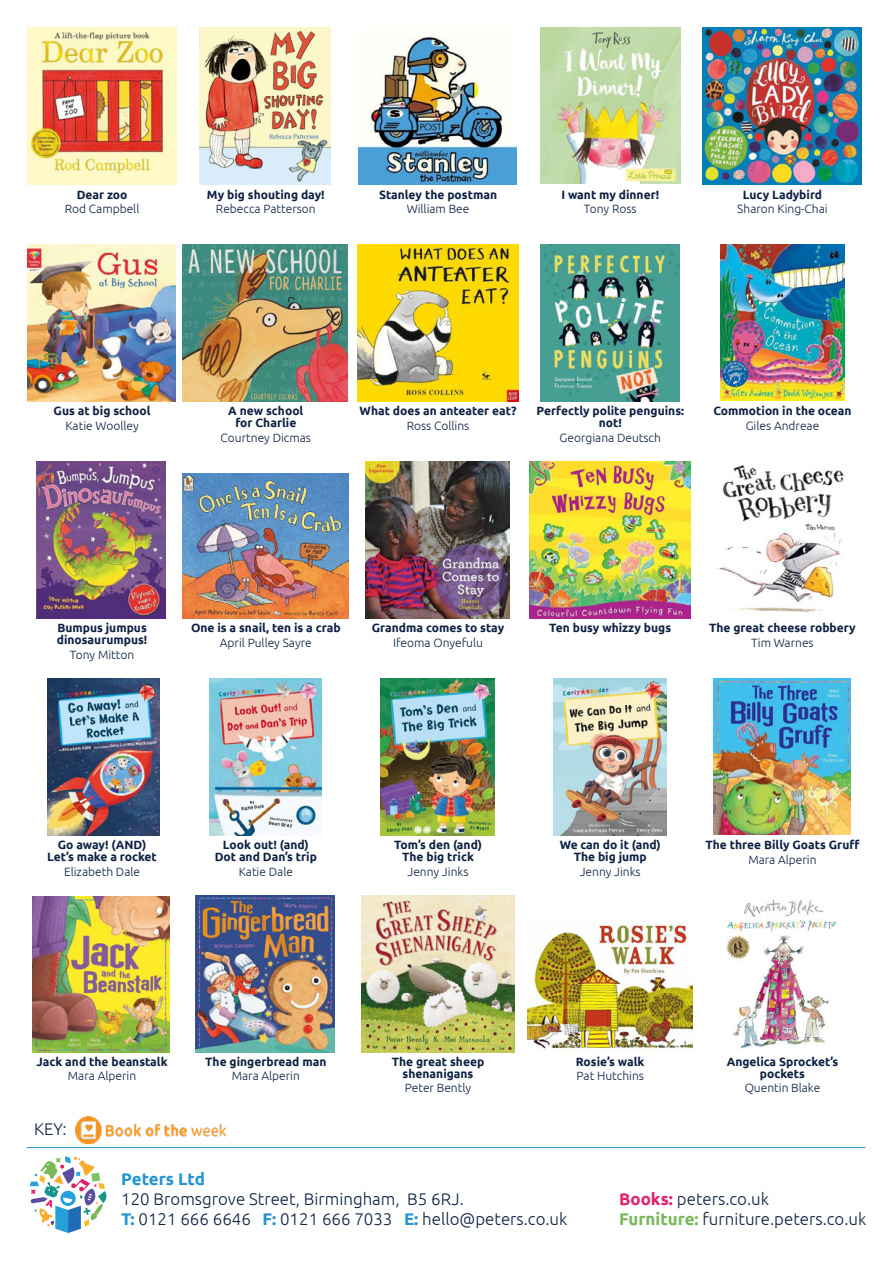
<style>
.page{position:relative;width:893px;height:1263px;background:#fff}
.page>*{position:absolute;margin:0;border:0;box-sizing:border-box;transform-origin:0 0}
.t1{font:300 16.8px/20px "Ubuntu";color:#0d2243}
.t2{font:700 16.8px "Ubuntu";color:#2495d2}
.t3{font:700 12px/14.4px "Ubuntu";color:#0d2243;text-align:center}
.t4{font:300 12px/14.4px "Ubuntu";color:#0d2243;text-align:center}
.s1{font-weight:700}
.s2{font-weight:300}
.s3{font-weight:700;color:#2495d2}
.s4{font-weight:700;color:#dd236b}
.s5{font-weight:700;color:#79b758}
</style>
<div class="page">
<svg style="left:30px;top:1156px;width:77px;height:77px"></svg>
<img style="left:28px;top:28px;width:149px;height:156px">
<img style="left:199px;top:28px;width:132px;height:156px">
<img style="left:358px;top:36px;width:158px;height:149px">
<img style="left:540px;top:28px;width:141px;height:156px">
<img style="left:702px;top:28px;width:159px;height:157px">
<img style="left:28px;top:244px;width:148px;height:158px">
<img style="left:183px;top:244px;width:165px;height:158px">
<img style="left:358px;top:244px;width:160px;height:157px">
<img style="left:541px;top:244px;width:139px;height:157px">
<img style="left:720px;top:244px;width:125px;height:156px">
<img style="left:37px;top:461px;width:129px;height:158px">
<img style="left:183px;top:473px;width:166px;height:146px">
<img style="left:365px;top:461px;width:144px;height:158px">
<img style="left:529px;top:461px;width:161px;height:157px">
<img style="left:716px;top:465px;width:128px;height:147px">
<img style="left:47px;top:678px;width:112px;height:158px">
<img style="left:209px;top:678px;width:113px;height:157px">
<img style="left:381px;top:678px;width:113px;height:158px">
<img style="left:553px;top:678px;width:114px;height:158px">
<img style="left:714px;top:678px;width:137px;height:157px">
<img style="left:32px;top:896px;width:137px;height:156px">
<img style="left:196px;top:895px;width:138px;height:157px">
<img style="left:362px;top:895px;width:153px;height:157px">
<img style="left:527px;top:924px;width:165px;height:128px">
<img style="left:726px;top:899px;width:111px;height:150px">
<img style="left:75px;top:1116px;width:152px;height:27px">
<hr style="left:27px;top:1147px;width:838px;height:1px;background:#2495d2">
<p class="t4" style="left:65px;top:187px;width:76px"><span class="s1">Dear zoo<br></span>Rod Campbell</p>
<p class="t3" style="left:207px;top:187px;width:119px">My big shouting day!<br><span class="s2">Rebecca Patterson</span></p>
<p class="t3" style="left:379px;top:187px;width:120px">Stanley the postman<br><span class="s2">William Bee</span></p>
<p class="t3" style="left:561px;top:187px;width:99px">I want my dinner!<br><span class="s2">Tony Ross</span></p>
<p class="t4" style="left:737px;top:187px;width:92px"><span class="s1">Lucy Ladybird<br></span>Sharon King-Chai</p>
<p class="t3" style="left:54px;top:404px;width:99px">Gus at big school<br><span class="s2">Katie Woolley</span></p>
<p class="t3" style="left:228px;top:405px;width:77px;line-height:12px">A new school for Charlie</p>
<p class="t4" style="left:221px;top:430px;width:92px">Courtney Dicmas</p>
<p class="t3" style="left:360px;top:404px;width:158px">What does an anteater eat?<br><span class="s2">Ross Collins</span></p>
<p class="t3" style="left:536px;top:405px;width:149px;line-height:12px">Perfectly polite penguins: not!</p>
<p class="t4" style="left:560px;top:430px;width:103px">Georgiana Deutsch</p>
<p class="t3" style="left:713px;top:404px;width:140px">Commotion in the ocean<br><span class="s2">Giles Andreae</span></p>
<p class="t3" style="left:57px;top:622px;width:92px;line-height:12px;text-align:left">Bumpus jumpus dinosaurumpus!</p>
<p class="t4" style="left:70px;top:647px;width:66px">Tony Mitton</p>
<p class="t3" style="left:191px;top:621px;width:151px">One is a snail, ten is a crab<br><span class="s2">April Pulley Sayre</span></p>
<p class="t3" style="left:372px;top:621px;width:134px">Grandma comes to stay<br><span class="s2">Ifeoma Onyefulu</span></p>
<p class="t3" style="left:549px;top:621px;width:123px">Ten busy whizzy bugs</p>
<p class="t3" style="left:709px;top:621px;width:148px">The great cheese robbery<br><span class="s2">Tim Warnes</span></p>
<p class="t3" style="left:47px;top:839px;width:111px;line-height:12px">Go away! (AND)<br>Let’s make a rocket</p>
<p class="t4" style="left:64px;top:864px;width:78px">Elizabeth Dale</p>
<p class="t3" style="left:215px;top:839px;width:104px;line-height:12px">Look out! (and)<br>Dot and Dan’s trip</p>
<p class="t4" style="left:239px;top:864px;width:56px">Katie Dale</p>
<p class="t3" style="left:394px;top:839px;width:89px;line-height:12px">Tom’s den (and)<br>The big trick</p>
<p class="t4" style="left:408px;top:864px;width:63px">Jenny Jinks</p>
<p class="t3" style="left:560px;top:839px;width:103px;line-height:12px">We can do it (and)<br>The big jump</p>
<p class="t4" style="left:580px;top:864px;width:63px">Jenny Jinks</p>
<p class="t3" style="left:705px;top:837px;width:156px">The three Billy Goats Gruff<br><span class="s2">Mara Alperin</span></p>
<p class="t3" style="left:36px;top:1054px;width:133px">Jack and the beanstalk<br><span class="s2">Mara Alperin</span></p>
<p class="t3" style="left:205px;top:1054px;width:123px">The gingerbread man<br><span class="s2">Mara Alperin</span></p>
<p class="t3" style="left:392px;top:1055px;width:94px;line-height:12px">The great sheep shenanigans</p>
<p class="t4" style="left:405px;top:1081px;width:68px">Peter Bently</p>
<p class="t1" style="left:34px;top:1118px;width:34px">KEY:</p>
<p class="t3" style="left:576px;top:1054px;width:70px;text-align:left">Rosie’s walk<br><span class="s2">Pat Hutchins</span></p>
<p class="t3" style="left:727px;top:1055px;width:113px;line-height:12px">Angelica Sprocket’s pockets</p>
<p class="t4" style="left:745px;top:1081px;width:77px">Quentin Blake</p>
<p class="t2" style="left:121px;top:1169px;width:85px">Peters Ltd</p>
<p class="t1" style="left:121px;top:1189px;width:344px">120 Bromsgrove Street, Birmingham, B5 6RJ.</p>
<p class="t1" style="left:121px;top:1209px;width:448px"><span class="s3">T:</span> 0121 666 6646 <span class="s3">F:</span> 0121 666 7033 <span class="s3">E:</span> hello@peters.co.uk</p>
<p class="t1" style="left:619px;top:1189px;width:249px"><span class="s4">Books:</span> peters.co.uk<br><span class="s5">Furniture:</span> furniture.peters.co.uk</p>
</div>
